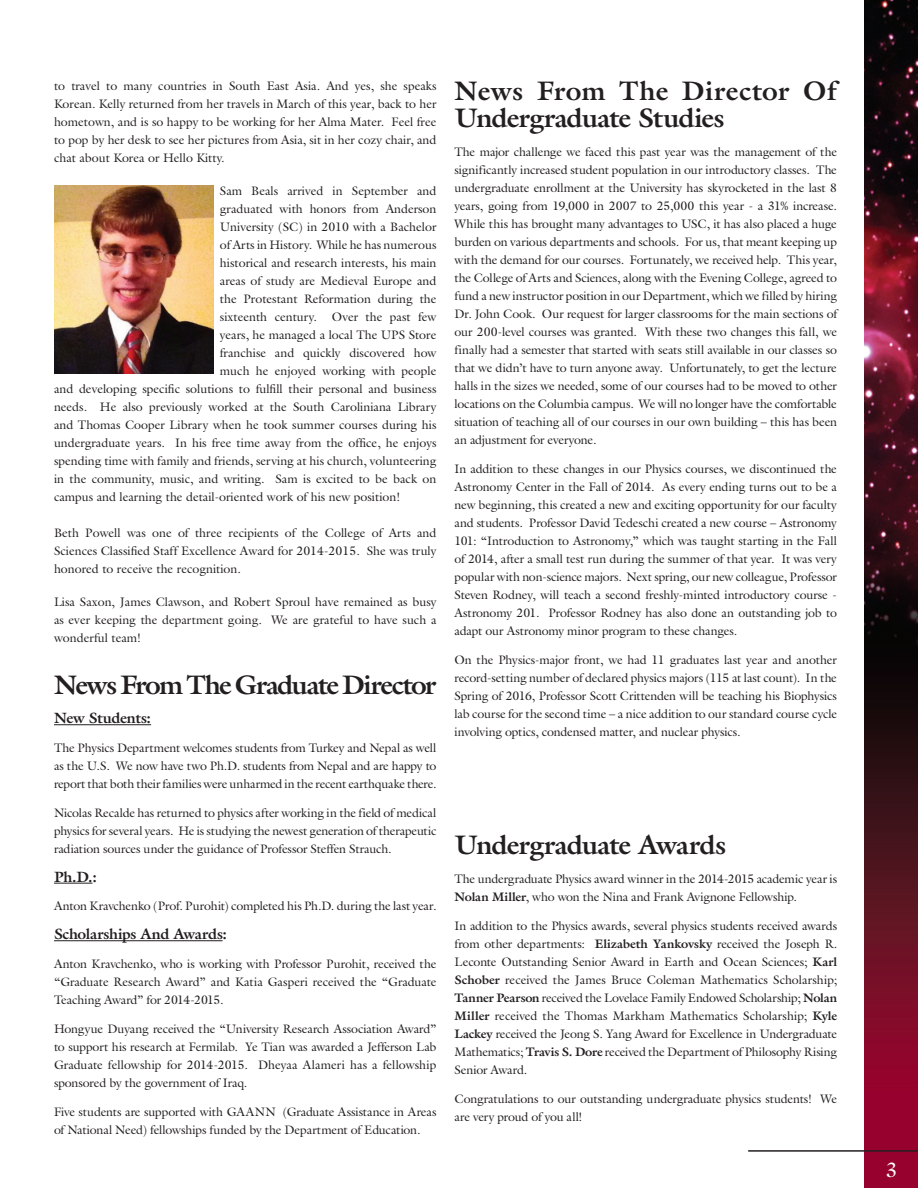
<style>
.page{position:relative;width:918px;height:1188px;background:#fff}
.page>*{position:absolute;margin:0;border:0;box-sizing:border-box;transform-origin:0 0}
.t1{font:700 27px/27px "Galliard Std";color:#231f20}
.t2{font:700 27px "Galliard Std";letter-spacing:-.06em;color:#231f20}
.t3{font:700 27px "Galliard Std";letter-spacing:-.035em;color:#231f20}
.t4{font:21px "Galliard Std";color:#fff}
.t5{font:700 15px "Galliard Std";letter-spacing:-.02em;color:#231f20}
.t6{font:12.3px/18px "Galliard Std";color:#231f20;text-align:justify}
.s1{font-weight:700}
</style>
<div class="page">
<img style="left:865px;top:0;width:53px;height:1188px">
<hr style="left:748px;top:1150px;width:170px;height:2px;background:#231f20">
<hr style="left:54px;top:724px;width:97px;height:1px;background:#231f20">
<hr style="left:54px;top:883px;width:38px;height:1px;background:#231f20">
<hr style="left:54px;top:940px;width:169px;height:1px;background:#231f20">
<img style="left:55px;top:185px;width:158px;height:188px">
<p class="t6" style="left:54px;top:77px;width:384px">to travel to many countries in South East Asia. And yes, she speaks Korean. Kelly returned from her travels in March of this year, back to her hometown, and is so happy to be working for her Alma Mater. Feel free to pop by her desk to see her pictures from Asia, sit in her cozy chair, and chat about Korea or Hello Kitty.</p>
<p class="t6" style="left:220px;top:182px;width:218px">Sam Beals arrived in September and</p>
<p class="t6" style="left:220px;top:200px;width:218px">graduated with honors from Anderson</p>
<p class="t6" style="left:220px;top:218px;width:218px">University (SC) in 2010 with a Bachelor</p>
<p class="t6" style="left:220px;top:236px;width:218px">of Arts in History. While he has numerous</p>
<p class="t6" style="left:220px;top:254px;width:218px">historical and research interests, his main</p>
<p class="t6" style="left:220px;top:272px;width:218px">areas of study are Medieval Europe and</p>
<p class="t6" style="left:220px;top:290px;width:218px">the Protestant Reformation during the</p>
<p class="t6" style="left:220px;top:308px;width:218px">sixteenth century. Over the past few</p>
<p class="t6" style="left:220px;top:326px;width:218px">years, he managed a local The UPS Store</p>
<p class="t6" style="left:220px;top:344px;width:218px">franchise and quickly discovered how</p>
<p class="t6" style="left:220px;top:362px;width:218px">much he enjoyed working with people</p>
<p class="t6" style="left:54px;top:380px;width:384px">and developing specific solutions to fulfill their personal and business</p>
<p class="t6" style="left:54px;top:398px;width:384px">needs. He also previously worked at the South Caroliniana Library</p>
<p class="t6" style="left:54px;top:416px;width:384px">and Thomas Cooper Library when he took summer courses during his</p>
<p class="t6" style="left:54px;top:434px;width:384px">undergraduate years. In his free time away from the office, he enjoys</p>
<p class="t6" style="left:54px;top:452px;width:384px">spending time with family and friends, serving at his church, volunteering</p>
<p class="t6" style="left:54px;top:470px;width:384px">in the community, music, and writing. Sam is excited to be back on</p>
<p class="t6" style="left:54px;top:488px;width:348px">campus and learning the detail-oriented work of his new position!</p>
<p class="t6" style="left:54px;top:524px;width:384px">Beth Powell was one of three recipients of the College of Arts and Sciences Classified Staff Excellence Award for 2014-2015. She was truly honored to receive the recognition.</p>
<p class="t6" style="left:54px;top:593px;width:384px">Lisa Saxon, James Clawson, and Robert Sproul have remained as busy as ever keeping the department going. We are grateful to have such a wonderful team!</p>
<h1 class="t2" style="left:54px;top:668px;width:384px">News From The Graduate Director</h1>
<p class="t5" style="left:54px;top:708px;width:99px">New Students:</p>
<p class="t6" style="left:54px;top:739px;width:384px">The Physics Department welcomes students from Turkey and Nepal as well as the U.S. We now have two Ph.D. students from Nepal and are happy to report that both their families were unharmed in the recent earthquake there.</p>
<p class="t6" style="left:54px;top:804px;width:384px">Nicolas Recalde has returned to physics after working in the field of medical physics for several years. He is studying the newest generation of therapeutic radiation sources under the guidance of Professor Steffen Strauch.</p>
<p class="t5" style="left:54px;top:867px;width:44px">Ph.D.:</p>
<p class="t6" style="left:54px;top:897px;width:384px">Anton Kravchenko (Prof. Purohit) completed his Ph.D. during the last year.</p>
<p class="t5" style="left:54px;top:924px;width:175px">Scholarships And Awards:</p>
<p class="t6" style="left:54px;top:955px;width:384px">Anton Kravchenko, who is working with Professor Purohit, received the “Graduate Research Award” and Katia Gasperi received the “Graduate Teaching Award” for 2014-2015.</p>
<p class="t6" style="left:54px;top:1020px;width:384px">Hongyue Duyang received the “University Research Association Award” to support his research at Fermilab. Ye Tian was awarded a Jefferson Lab Graduate fellowship for 2014-2015. Dheyaa Alameri has a fellowship sponsored by the government of Iraq.</p>
<p class="t6" style="left:54px;top:1102px;width:384px">Five students are supported with GAANN (Graduate Assistance in Areas of National Need) fellowships funded by the Department of Education.</p>
<h1 class="t1" style="left:454px;top:77px;width:384px">News From The Director Of<br>Undergraduate Studies</h1>
<p class="t6" style="left:454px;top:143px;width:384px">The major challenge we faced this past year was the management of the significantly increased student population in our introductory classes. The undergraduate enrollment at the University has skyrocketed in the last 8 years, going from 19,000 in 2007 to 25,000 this year - a 31% increase.<br>While this has brought many advantages to USC, it has also placed a huge burden on various departments and schools. For us, that meant keeping up with the demand for our courses. Fortunately, we received help. This year, the College of Arts and Sciences, along with the Evening College, agreed to fund a new instructor position in our Department, which we filled by hiring Dr. John Cook. Our request for larger classrooms for the main sections of our 200-level courses was granted. With these two changes this fall, we finally had a semester that started with seats still available in our classes so that we didn’t have to turn anyone away. Unfortunately, to get the lecture halls in the sizes we needed, some of our courses had to be moved to other locations on the Columbia campus. We will no longer have the comfortable situation of teaching all of our courses in our own building – this has been an adjustment for everyone.</p>
<p class="t6" style="left:454px;top:460px;width:384px">In addition to these changes in our Physics courses, we discontinued the Astronomy Center in the Fall of 2014. As every ending turns out to be a new beginning, this created a new and exciting opportunity for our faculty and students. Professor David Tedeschi created a new course – Astronomy 101: “Introduction to Astronomy,” which was taught starting in the Fall of 2014, after a small test run during the summer of that year. It was very popular with non-science majors. Next spring, our new colleague, Professor Steven Rodney, will teach a second freshly-minted introductory course - Astronomy 201. Professor Rodney has also done an outstanding job to adapt our Astronomy minor program to these changes.</p>
<p class="t6" style="left:454px;top:651px;width:384px">On the Physics-major front, we had 11 graduates last year and another record-setting number of declared physics majors (115 at last count). In the Spring of 2016, Professor Scott Crittenden will be teaching his Biophysics lab course for the second time – a nice addition to our standard course cycle involving optics, condensed matter, and nuclear physics.</p>
<h1 class="t3" style="left:454px;top:828px;width:273px">Undergraduate Awards</h1>
<p class="t6" style="left:454px;top:870px;width:384px">The undergraduate Physics award winner in the 2014-2015 academic year is<br><span class="s1">Nolan Miller</span>, who won the Nina and Frank Avignone Fellowship.</p>
<p class="t6" style="left:454px;top:916px;width:384px">In addition to the Physics awards, several physics students received awards from other departments: <span class="s1">Elizabeth Yankovsky</span> received the Joseph R.<br>Leconte Outstanding Senior Award in Earth and Ocean Sciences; <span class="s1">Karl Schober</span> received the James Bruce Coleman Mathematics Scholarship; <span class="s1">Tanner Pearson</span> received the Lovelace Family Endowed Scholarship; <span class="s1">Nolan Miller</span> received the Thomas Markham Mathematics Scholarship; <span class="s1">Kyle Lackey</span> received the Jeong S. Yang Award for Excellence in Undergraduate Mathematics; <span class="s1">Travis S. Dore</span> received the Department of Philosophy Rising Senior Award.</p>
<p class="t6" style="left:454px;top:1089px;width:384px">Congratulations to our outstanding undergraduate physics students! We are very proud of you all!</p>
<h2 class="t4" style="left:886px;top:1157px;width:13px">3</h2>
</div>
